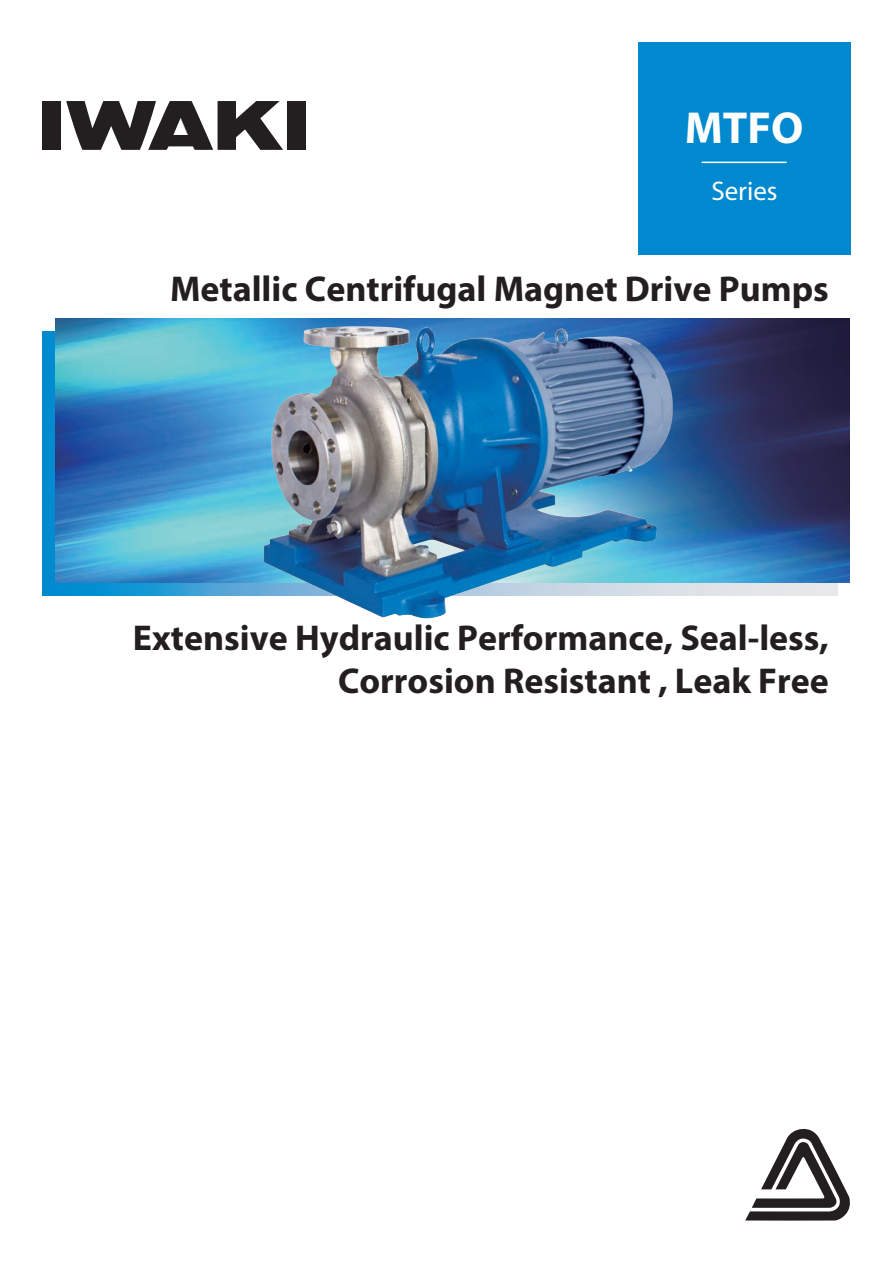
<style>
.page{position:relative;width:893px;height:1263px;background:#fff}
.page>*{position:absolute;margin:0;border:0;box-sizing:border-box;transform-origin:0 0}
.t1{font:700 45px "Myriad Pro";color:#fff}
.t2{font:700 36px/42.5px "Myriad Pro";color:#231f20;text-align:right}
.t3{font:27px "Myriad Pro";color:#fff}
</style>
<div class="page">
<div style="left:638px;top:43px;width:212px;height:212px;background:#0089cf"></div>
<svg style="left:43px;top:332px;width:795px;height:263px;background:#46a5d6"></svg>
<hr style="left:702px;top:162px;width:85px;height:1px;background:#fff">
<img style="left:55px;top:319px;width:795px;height:263px">
<svg style="left:66px;top:101px;width:217px;height:49px"></svg>
<div style="left:288px;top:101px;width:18px;height:49px;background:#231f20"></div>
<div style="left:43px;top:101px;width:18px;height:49px;background:#231f20"></div>
<svg style="left:745px;top:1128px;width:105px;height:93px"></svg>
<img style="left:264px;top:326px;width:411px;height:293px">
<p class="t1" style="left:685px;top:98px;width:120px">MTFO</p>
<p class="t3" style="left:711px;top:175px;width:68px">Series</p>
<p class="t2" style="left:170px;top:266px;width:660px">Metallic Centrifugal Magnet Drive Pumps</p>
<p class="t2" style="left:133px;top:615px;width:697px">Extensive Hydraulic Performance, Seal-less,<br>Corrosion Resistant , Leak Free</p>
</div>
